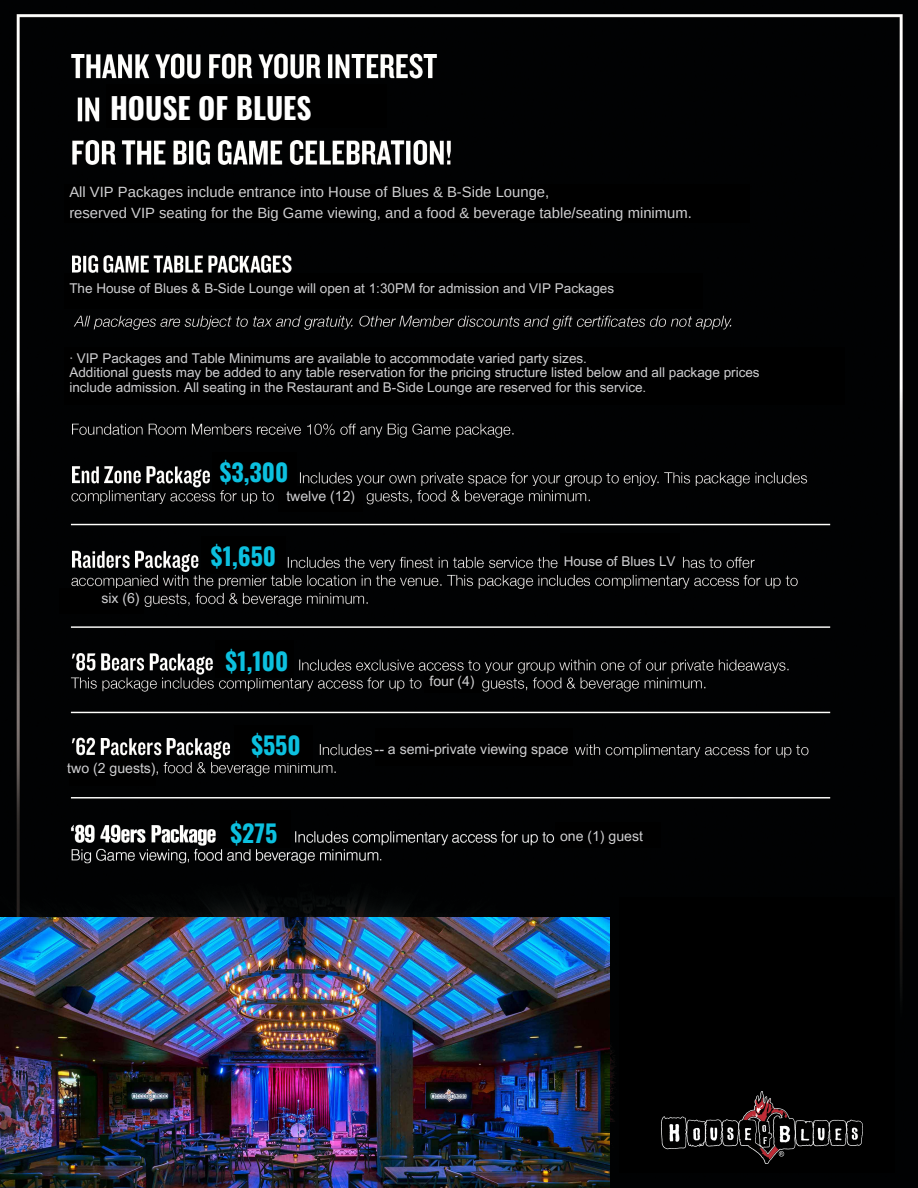
<style>
.page{position:relative;width:918px;height:1188px;background:#fff}
.page>*{position:absolute;margin:0;border:0;box-sizing:border-box;transform-origin:0 0}
.t1{font:700 29.4px "Oswald";color:#fff}
.t2{font:700 24.15px "Oswald";color:#0cc0df}
.t3{font:14.85px "Arimo";color:#cfcfd1}
.t4{font:14.1px "Arial MT Pro";color:#cfcfd1}
.t5{font:13.5px/14.7px "Arial MT Pro";color:#cfcfd1}
</style>
<div class="page">
<img style="left:0;top:0;width:918px;height:1188px">
<div style="left:107px;top:85px;width:280px;height:43px;background:#000"></div>
<div style="left:64px;top:184px;width:685px;height:39px;background:#000"></div>
<div style="left:64px;top:273px;width:639px;height:36px;background:#000"></div>
<div style="left:64px;top:347px;width:780px;height:57px;background:#000"></div>
<div style="left:212px;top:452px;width:85px;height:37px;background:#000"></div>
<div style="left:278px;top:486px;width:85px;height:26px;background:#000"></div>
<div style="left:201px;top:536px;width:85px;height:38px;background:#000"></div>
<div style="left:560px;top:533px;width:119px;height:37px;background:#000"></div>
<div style="left:59px;top:588px;width:85px;height:26px;background:#000"></div>
<div style="left:215px;top:640px;width:79px;height:38px;background:#000"></div>
<div style="left:424px;top:675px;width:56px;height:17px;background:#000"></div>
<div style="left:234px;top:725px;width:79px;height:38px;background:#000"></div>
<div style="left:375px;top:729px;width:198px;height:37px;background:#000"></div>
<div style="left:69px;top:760px;width:87px;height:26px;background:#000"></div>
<div style="left:221px;top:810px;width:70px;height:38px;background:#000"></div>
<div style="left:555px;top:822px;width:106px;height:26px;background:#000"></div>
<img style="left:0;top:917px;width:610px;height:271px">
<div style="left:620px;top:898px;width:275px;height:275px;background:#000"></div>
<img style="left:661px;top:1091px;width:202px;height:72px">
<p class="t1" style="left:110px;top:85px;width:203px">HOUSE OF BLUES</p>
<p class="t3" style="left:69px;top:184px;width:481px">All VIP Packages include entrance into House of Blues &amp; B-Side Lounge,</p>
<p class="t3" style="left:69px;top:204px;width:624px">reserved VIP seating for the Big Game viewing, and a food &amp; beverage table/seating minimum.</p>
<p class="t5" style="left:69px;top:283px;width:546px">The House of Blues &amp; B-Side Lounge will open at 1:30PM for admission and VIP Packages</p>
<p class="t5" style="left:69px;top:352px;width:519px">· VIP Packages and Table Minimums are available to accommodate varied party sizes.</p>
<p class="t5" style="left:69px;top:367px;width:692px">Additional guests may be added to any table reservation for the pricing structure listed below and all package prices include admission. All seating in the Restaurant and B-Side Lounge are reserved for this service.</p>
<p class="t2" style="left:220px;top:453px;width:70px">$3,300</p>
<p class="t4" style="left:101px;top:593px;width:40px">six (6)</p>
<p class="t4" style="left:67px;top:762px;width:90px">two (2 guests)</p>
<p class="t4" style="left:286px;top:490px;width:70px">twelve (12)</p>
<p class="t2" style="left:211px;top:537px;width:67px">$1,650</p>
<p class="t2" style="left:226px;top:642px;width:64px">$1,100</p>
<p class="t4" style="left:429px;top:676px;width:47px">four (4)</p>
<p class="t5" style="left:564px;top:556px;width:113px">House of Blues LV</p>
<p class="t2" style="left:251px;top:726px;width:51px">$550</p>
<p class="t4" style="left:375px;top:744px;width:196px">-- a semi-private viewing space</p>
<p class="t2" style="left:231px;top:815px;width:48px">$275</p>
<p class="t4" style="left:560px;top:831px;width:85px">one (1) guest</p>
</div>
